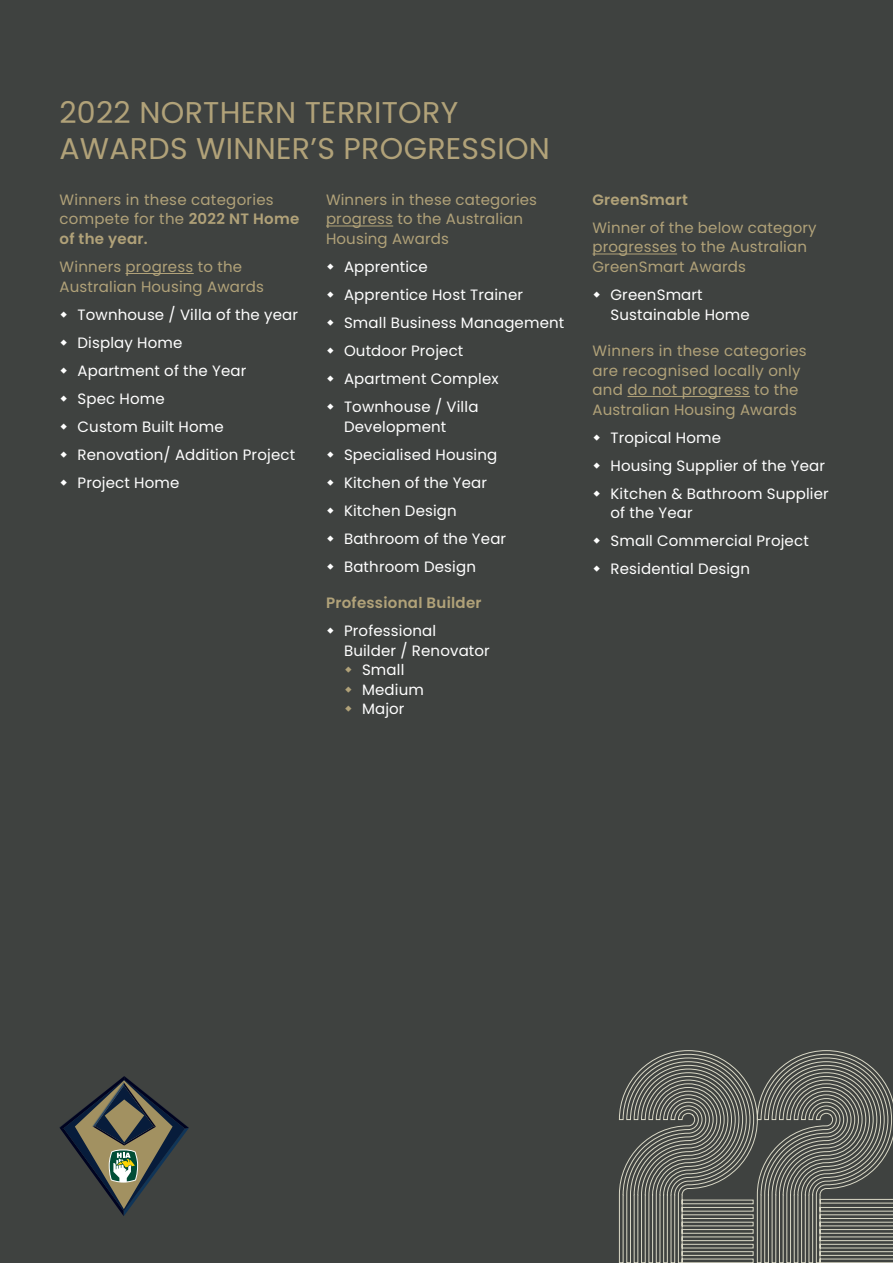
<style>
.page{position:relative;width:893px;height:1263px;background:#3f4240}
.page>*{position:absolute;margin:0;border:0;box-sizing:border-box;transform-origin:0 0}
.Hdr{font:30px/36px "Poppins";letter-spacing:.01em;color:#b1a279}
.t1{font:15px/19.5px "Poppins";letter-spacing:.01em;color:#fff}
.intro{font:15px/19.5px "Poppins";letter-spacing:.01em;color:#b1a279}
.intro-2{font:600 15px "Poppins";letter-spacing:.02em;color:#b1a279}
.s1{font-weight:600}
</style>
<div class="page">
<hr style="left:126px;top:273px;width:68px;height:1px;background:#b1a279">
<hr style="left:326px;top:226px;width:67px;height:1px;background:#b1a279">
<hr style="left:592px;top:254px;width:85px;height:1px;background:#b1a279">
<hr style="left:627px;top:396px;width:123px;height:1px;background:#b1a279">
<svg style="left:619px;top:1050px;width:274px;height:213px"></svg>
<svg style="left:60px;top:1076px;width:129px;height:140px"></svg>
<p class="Hdr" style="left:59px;top:95px;width:492px">2022 NORTHERN TERRITORY<br>AWARDS WINNER’S PROGRESSION</p>
<p class="intro" style="left:60px;top:190px;width:241px">Winners in these categories compete for the <span class="s1">2022 NT Home of the year.</span></p>
<p class="intro" style="left:60px;top:257px;width:206px">Winners progress to the<br>Australian Housing Awards</p>
<p class="t1" style="left:78px;top:305px;width:222px">Townhouse / Villa of the year</p>
<p class="t1" style="left:78px;top:333px;width:106px">Display Home</p>
<p class="t1" style="left:78px;top:361px;width:170px">Apartment of the Year</p>
<p class="t1" style="left:78px;top:389px;width:89px">Spec Home</p>
<p class="t1" style="left:78px;top:417px;width:148px">Custom Built Home</p>
<p class="t1" style="left:78px;top:445px;width:219px">Renovation/ Addition Project</p>
<p class="t1" style="left:78px;top:473px;width:103px">Project Home</p>
<p class="intro" style="left:326px;top:190px;width:213px">Winners in these categories progress to the Australian<br>Housing Awards</p>
<p class="t1" style="left:344px;top:257px;width:85px">Apprentice</p>
<p class="t1" style="left:344px;top:285px;width:181px">Apprentice Host Trainer</p>
<p class="t1" style="left:344px;top:313px;width:222px">Small Business Management</p>
<p class="t1" style="left:344px;top:341px;width:121px">Outdoor Project</p>
<p class="t1" style="left:344px;top:369px;width:156px">Apartment Complex</p>
<p class="t1" style="left:344px;top:397px;width:136px">Townhouse / Villa<br>Development</p>
<p class="t1" style="left:344px;top:445px;width:155px">Specialised Housing</p>
<p class="t1" style="left:344px;top:473px;width:145px">Kitchen of the Year</p>
<p class="t1" style="left:344px;top:501px;width:114px">Kitchen Design</p>
<p class="t1" style="left:344px;top:529px;width:164px">Bathroom of the Year</p>
<p class="t1" style="left:344px;top:557px;width:133px">Bathroom Design</p>
<p class="intro-2" style="left:326px;top:594px;width:157px">Professional Builder</p>
<p class="t1" style="left:344px;top:621px;width:147px">Professional<br>Builder / Renovator</p>
<p class="t1" style="left:362px;top:660px;width:44px">Small</p>
<p class="t1" style="left:362px;top:680px;width:63px">Medium</p>
<p class="t1" style="left:362px;top:699px;width:44px">Major</p>
<p class="intro-2" style="left:592px;top:191px;width:97px">GreenSmart</p>
<p class="intro" style="left:592px;top:218px;width:226px">Winner of the below category progresses to the Australian<br>GreenSmart Awards</p>
<p class="t1" style="left:610px;top:285px;width:141px">GreenSmart<br>Sustainable Home</p>
<p class="intro" style="left:592px;top:341px;width:216px">Winners in these categories are recognised locally only and do not progress to the<br>Australian Housing Awards</p>
<p class="t1" style="left:610px;top:428px;width:112px">Tropical Home</p>
<p class="t1" style="left:610px;top:456px;width:216px">Housing Supplier of the Year</p>
<p class="t1" style="left:610px;top:484px;width:220px">Kitchen &amp; Bathroom Supplier of the Year</p>
<p class="t1" style="left:610px;top:531px;width:200px">Small Commercial Project</p>
<p class="t1" style="left:610px;top:559px;width:141px">Residential Design</p>
</div>
